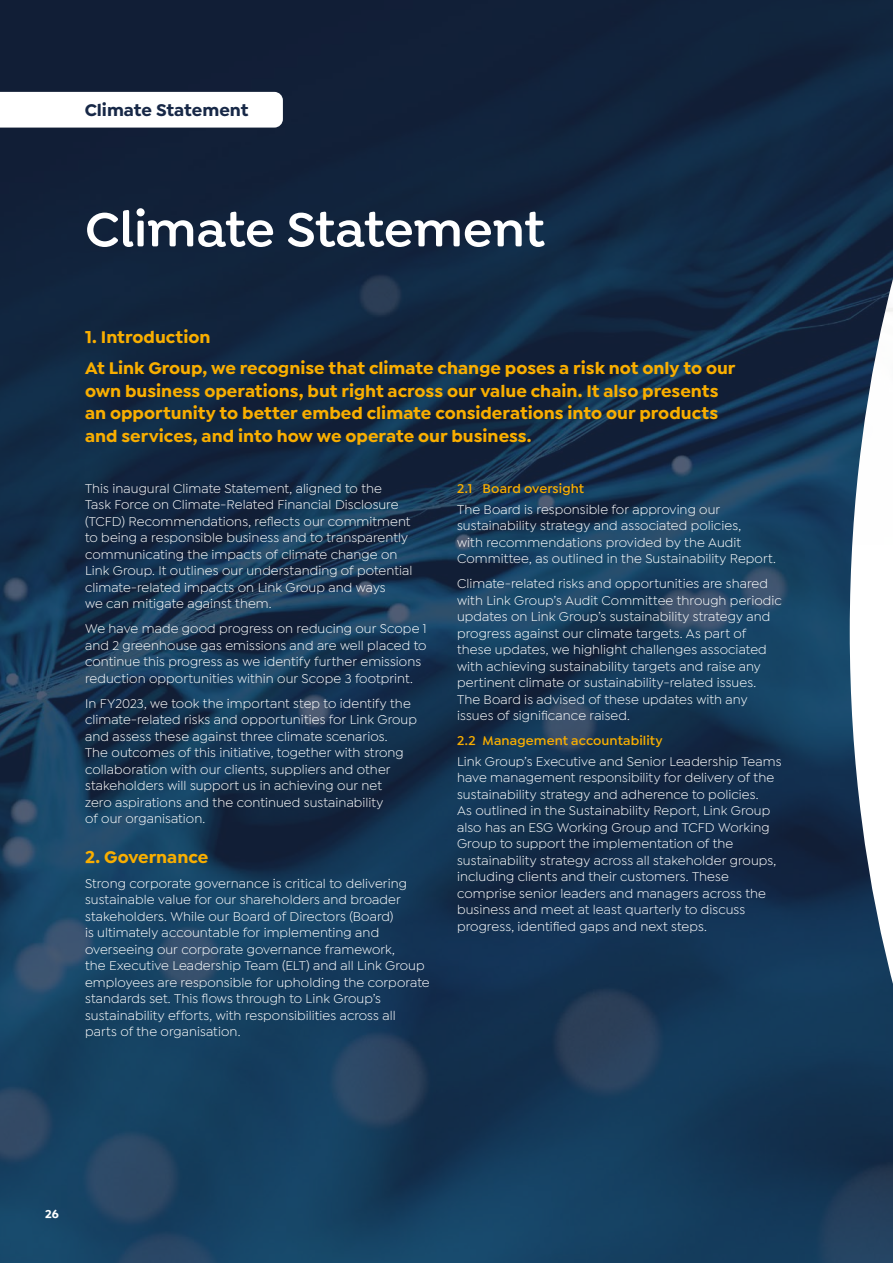
<style>
.page{position:relative;width:893px;height:1263px;background:#fff}
.page>*{position:absolute;margin:0;border:0;box-sizing:border-box;transform-origin:0 0}
.t1{font:600 51px "Isidora Soft";color:#fff}
.t2{font:700 18px/22.5px "Isidora Sans";color:#f9ae00}
.t3{font:700 18px "Isidora Sans";letter-spacing:-.005em;color:#172847}
.t4{font:13.5px/16.5px "Isidora Sans";letter-spacing:.005em;color:#fff}
.t5{font:600 13.5px "Isidora Sans";letter-spacing:.005em;color:#f9ae00}
.t6{font:700 12px "Isidora Sans";color:#fff}
</style>
<div class="page">
<img style="left:0;top:0;width:850px;height:1263px">
<svg style="left:0;top:92px;width:283px;height:36px"></svg>
<svg style="left:850px;top:0;width:43px;height:1263px;background:#27405a"></svg>
<img style="left:850px;top:279px;width:43px;height:557px">
<h2 class="t3" style="left:85px;top:99px;width:165px">Climate Statement</h2>
<h1 class="t1" style="left:85px;top:199px;width:461px">Climate Statement</h1>
<h2 class="t2" style="left:85px;top:321px;width:652px;line-height:31px">1. Introduction<br>At Link Group, we recognise that climate change poses a risk not only to our</h2>
<h2 class="t2" style="left:85px;top:379px;width:635px;text-align:justify">own business operations, but right across our value chain. It also presents an opportunity to better embed climate considerations into our products and services, and into how we operate our business.</h2>
<p class="t4" style="left:85px;top:480px;width:329px">This inaugural Climate Statement, aligned to the<br>Task Force on Climate-Related Financial Disclosure (TCFD) Recommendations, reflects our commitment to being a responsible business and to transparently communicating the impacts of climate change on Link Group. It outlines our understanding of potential climate-related impacts on Link Group and ways<br>we can mitigate against them.</p>
<p class="t4" style="left:85px;top:621px;width:343px">We have made good progress on reducing our Scope 1 and 2 greenhouse gas emissions and are well placed to continue this progress as we identify further emissions reduction opportunities within our Scope 3 footprint.</p>
<p class="t4" style="left:85px;top:695px;width:333px">In FY2023, we took the important step to identify the climate-related risks and opportunities for Link Group and assess these against three climate scenarios.<br>The outcomes of this initiative, together with strong collaboration with our clients, suppliers and other stakeholders will support us in achieving our net<br>zero aspirations and the continued sustainability<br>of our organisation.</p>
<h2 class="t2" style="left:85px;top:846px;width:125px">2. Governance</h2>
<p class="t4" style="left:85px;top:875px;width:346px">Strong corporate governance is critical to delivering sustainable value for our shareholders and broader stakeholders. While our Board of Directors (Board)<br>is ultimately accountable for implementing and overseeing our corporate governance framework,<br>the Executive Leadership Team (ELT) and all Link Group employees are responsible for upholding the corporate standards set. This flows through to Link Group’s sustainability efforts, with responsibilities across all parts of the organisation.</p>
<p class="t5" style="left:457px;top:480px;width:129px">2.1 Board oversight</p>
<p class="t4" style="left:457px;top:501px;width:320px">The Board is responsible for approving our sustainability strategy and associated policies,<br>with recommendations provided by the Audit Committee, as outlined in the Sustainability Report.</p>
<p class="t4" style="left:457px;top:575px;width:326px">Climate-related risks and opportunities are shared with Link Group’s Audit Committee through periodic updates on Link Group’s sustainability strategy and progress against our climate targets. As part of these updates, we highlight challenges associated with achieving sustainability targets and raise any pertinent climate or sustainability-related issues.<br>The Board is advised of these updates with any issues of significance raised.</p>
<p class="t5" style="left:457px;top:733px;width:207px">2.2 Management accountability</p>
<p class="t4" style="left:457px;top:753px;width:326px">Link Group’s Executive and Senior Leadership Teams have management responsibility for delivery of the sustainability strategy and adherence to policies.<br>As outlined in the Sustainability Report, Link Group also has an ESG Working Group and TCFD Working Group to support the implementation of the sustainability strategy across all stakeholder groups, including clients and their customers. These comprise senior leaders and managers across the business and meet at least quarterly to discuss progress, identified gaps and next steps.</p>
<p class="t6" style="left:45px;top:1206px;width:15px">26</p>
</div>
